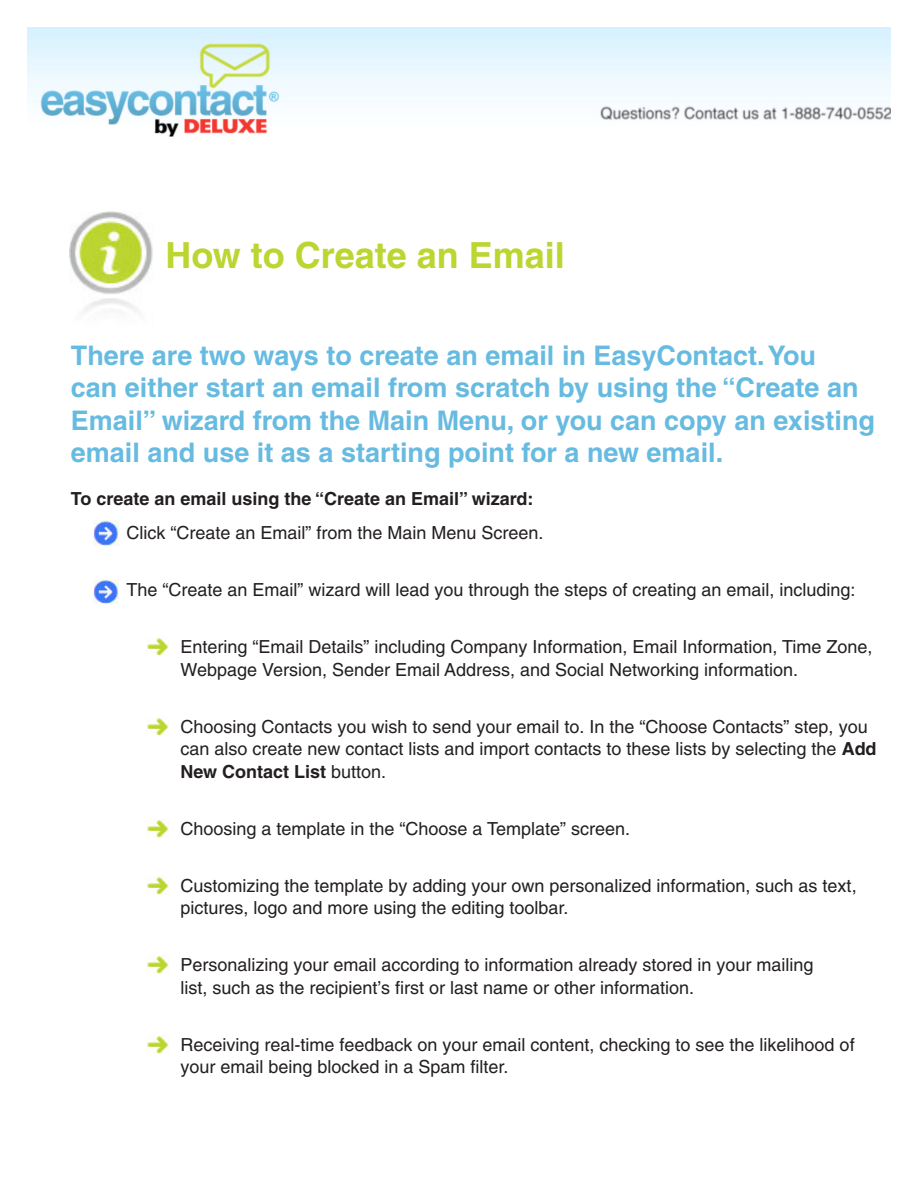
<style>
.page{position:relative;width:918px;height:1188px;background:#fff}
.page>*{position:absolute;margin:0;border:0;box-sizing:border-box;transform-origin:0 0}
.t1{font:700 36px "Helvetica";color:#bcd531}
.t2{font:700 27px/32.4px "Helvetica";color:#67bbe0}
.t3{font:18px/22.5px "Helvetica";color:#231f20}
.t4{font:700 18px "Helvetica";color:#231f20}
.s1{font-weight:700}
</style>
<div class="page">
<img style="left:27px;top:27px;width:864px;height:110px">
<img style="left:70px;top:212px;width:83px;height:100px">
<img style="left:94px;top:520px;width:24px;height:25px">
<img style="left:94px;top:579px;width:24px;height:25px">
<img style="left:147px;top:638px;width:22px;height:18px">
<img style="left:147px;top:717px;width:22px;height:18px">
<img style="left:147px;top:819px;width:22px;height:18px">
<img style="left:147px;top:876px;width:22px;height:18px">
<img style="left:147px;top:956px;width:22px;height:18px">
<img style="left:147px;top:1035px;width:22px;height:18px">
<p class="t1" style="left:165px;top:233px;width:401px">How to Create an Email</p>
<p class="t2" style="left:71px;top:339px;width:806px">There are two ways to create an email in EasyContact. You<br>can either start an email from scratch by using the “Create an Email” wizard from the Main Menu, or you can copy an existing email and use it as a starting point for a new email.</p>
<p class="t4" style="left:71px;top:487px;width:464px">To create an email using the “Create an Email” wizard:</p>
<p class="t3" style="left:126px;top:521px;width:419px">Click “Create an Email” from the Main Menu Screen.</p>
<p class="t3" style="left:126px;top:578px;width:731px">The “Create an Email” wizard will lead you through the steps of creating an email, including:</p>
<p class="t3" style="left:180px;top:635px;width:694px">Entering “Email Details” including Company Information, Email Information, Time Zone,<br>Webpage Version, Sender Email Address, and Social Networking information.</p>
<p class="t3" style="left:180px;top:715px;width:698px">Choosing Contacts you wish to send your email to. In the “Choose Contacts” step, you can also create new contact lists and import contacts to these lists by selecting the <span class="s1">Add<br>New Contact List</span> button.</p>
<p class="t3" style="left:180px;top:817px;width:451px">Choosing a template in the “Choose a Template” screen.</p>
<p class="t3" style="left:180px;top:874px;width:678px">Customizing the template by adding your own personalized information, such as text, pictures, logo and more using the editing toolbar.</p>
<p class="t3" style="left:180px;top:953px;width:635px">Personalizing your email according to information already stored in your mailing list, such as the recipient’s first or last name or other information.</p>
<p class="t3" style="left:180px;top:1033px;width:676px">Receiving real-time feedback on your email content, checking to see the likelihood of your email being blocked in a Spam filter.</p>
</div>
